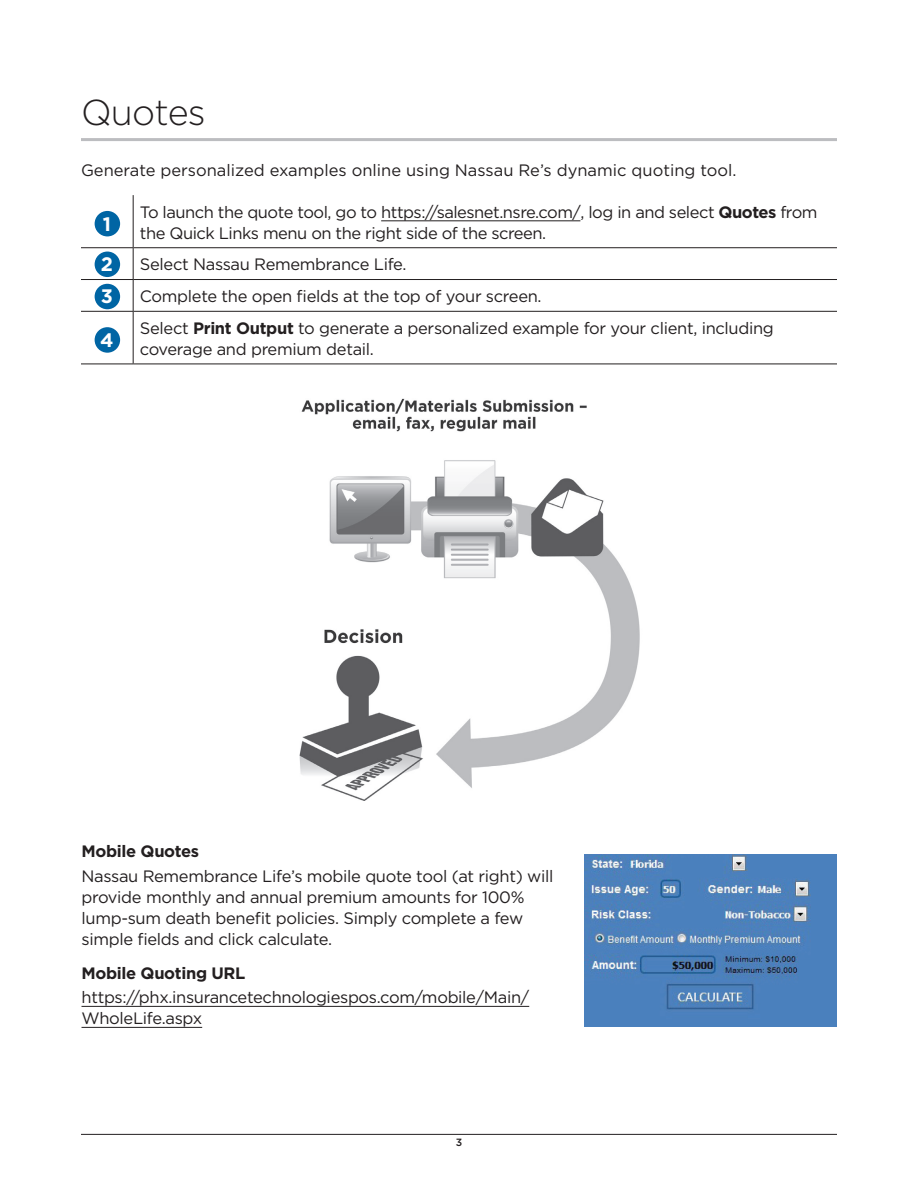
<style>
.page{position:relative;width:918px;height:1188px;background:#fff}
.page>*{position:absolute;margin:0;border:0;box-sizing:border-box;transform-origin:0 0}
.t1{font:300 36px "Gotham";letter-spacing:-.02em;color:#231f20}
.t2{font:700 19.5px "Gotham";color:#fff}
.t3{font:16.5px/21px "Gotham";letter-spacing:-.02em;color:#231f20}
.t4{font:16.5px "Gotham";color:#231f20}
.t5{font:700 16.5px "Gotham";letter-spacing:-.02em;color:#231f20}
.t6{font:500 10.5px "Gotham";color:#231f20}
.s1{font-weight:700}
</style>
<div class="page">
<img style="left:299px;top:398px;width:341px;height:402px">
<hr style="left:82px;top:1006px;width:447px;height:1px;background:#231f20">
<hr style="left:82px;top:1027px;width:120px;height:1px;background:#231f20">
<img style="left:585px;top:855px;width:252px;height:171px">
<hr style="left:81px;top:1134px;width:756px;height:1px;background:#231f20">
<div style="left:95px;top:211px;width:25px;height:25px;background:#0065a4;border-radius:50%"></div>
<div style="left:95px;top:252px;width:25px;height:25px;background:#0065a4;border-radius:50%"></div>
<div style="left:95px;top:284px;width:25px;height:25px;background:#0065a4;border-radius:50%"></div>
<div style="left:95px;top:327px;width:25px;height:26px;background:#0065a4;border-radius:50%"></div>
<hr style="left:133px;top:195px;width:1px;height:52px;background:#231f20">
<hr style="left:81px;top:247px;width:52px;height:1px;background:#231f20">
<hr style="left:133px;top:247px;width:704px;height:1px;background:#231f20">
<hr style="left:133px;top:248px;width:1px;height:31px;background:#231f20">
<hr style="left:81px;top:279px;width:52px;height:1px;background:#231f20">
<hr style="left:133px;top:279px;width:704px;height:1px;background:#231f20">
<hr style="left:133px;top:280px;width:1px;height:31px;background:#231f20">
<hr style="left:81px;top:311px;width:52px;height:1px;background:#231f20">
<hr style="left:133px;top:311px;width:704px;height:1px;background:#231f20">
<hr style="left:133px;top:312px;width:1px;height:52px;background:#231f20">
<hr style="left:81px;top:364px;width:52px;height:1px;background:#231f20">
<hr style="left:133px;top:364px;width:704px;height:1px;background:#231f20">
<hr style="left:381px;top:220px;width:199px;height:1px;background:#231f20">
<hr style="left:81px;top:138px;width:756px;height:3px;background:#bcbdc0">
<h1 class="t1" style="left:81px;top:92px;width:126px">Quotes</h1>
<p class="t4" style="left:81px;top:161px;width:655px">Generate personalized examples online using Nassau Re’s dynamic quoting tool.</p>
<p class="t2" style="left:103px;top:212px;width:10px">1</p>
<p class="t3" style="left:140px;top:201px;width:679px">To launch the quote tool, go to https://salesnet.nsre.com/, log in and select <span class="s1">Quotes</span> from the Quick Links menu on the right side of the screen.</p>
<p class="t2" style="left:101px;top:253px;width:14px">2</p>
<p class="t3" style="left:140px;top:254px;width:266px">Select Nassau Remembrance Life.</p>
<p class="t2" style="left:101px;top:285px;width:14px">3</p>
<p class="t3" style="left:140px;top:286px;width:401px">Complete the open fields at the top of your screen.</p>
<p class="t2" style="left:100px;top:329px;width:15px">4</p>
<p class="t3" style="left:140px;top:317px;width:635px">Select <span class="s1">Print Output</span> to generate a personalized example for your client, including coverage and premium detail.</p>
<p class="t5" style="left:82px;top:842px;width:119px">Mobile Quotes</p>
<p class="t3" style="left:82px;top:865px;width:473px">Nassau Remembrance Life’s mobile quote tool (at right) will provide monthly and annual premium amounts for 100% lump-sum death benefit policies. Simply complete a few simple fields and click calculate.</p>
<p class="t5" style="left:82px;top:964px;width:165px">Mobile Quoting URL</p>
<p class="t3" style="left:82px;top:987px;width:449px">https://phx.insurancetechnologiespos.com/mobile/Main/<br>WholeLife.aspx</p>
<p class="t6" style="left:456px;top:1136px;width:8px">3</p>
</div>
